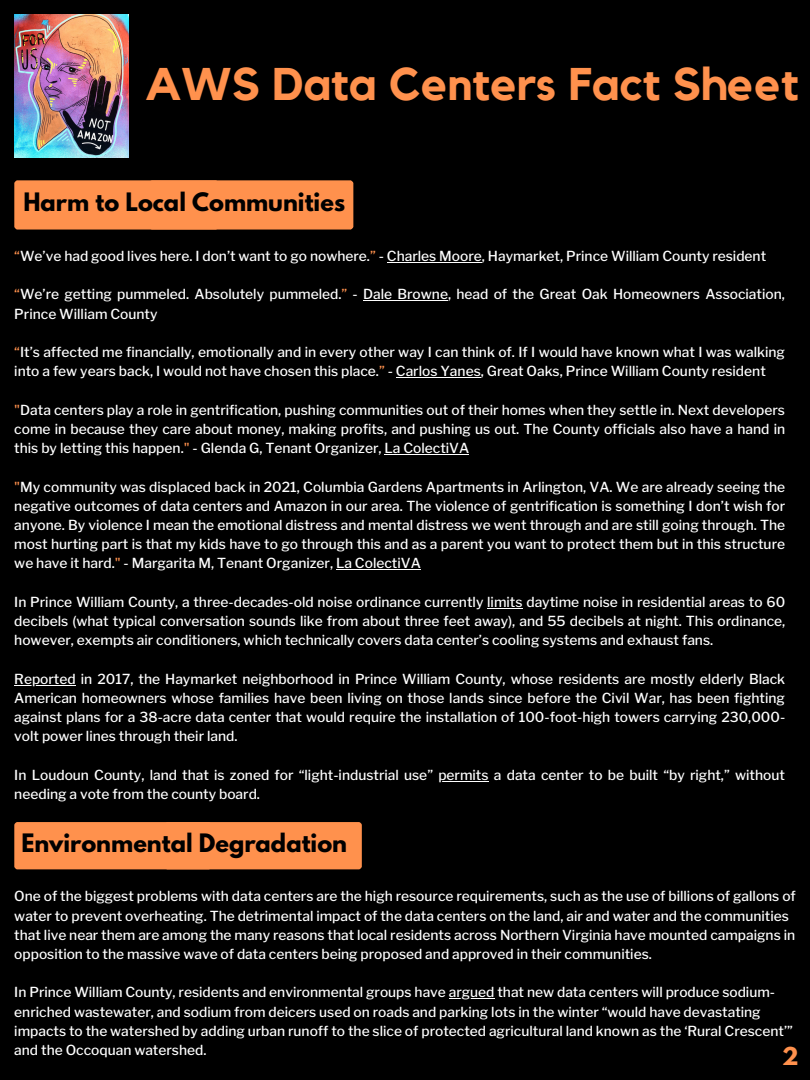
<style>
.page{position:relative;width:810px;height:1080px;background:#000}
.page>*{position:absolute;margin:0;border:0;box-sizing:border-box;transform-origin:0 0}
.t1{font:700 45.62px "Kollektif";color:#ff914d}
.t2{font:700 22.5px "League Spartan";color:#000}
.t3{font:700 21.88px "League Spartan";color:#ff914d}
.t4{font:500 13.75px/19.2px "Libre Franklin";color:#fff}
.s1{color:#ff914d}
</style>
<div class="page">
<img style="left:14px;top:14px;width:115px;height:144px">
<div style="left:14px;top:180px;width:339px;height:50px;background:#ff914d"></div>
<hr style="left:387px;top:262px;width:95px;height:1px;background:#fff">
<hr style="left:363px;top:300px;width:85px;height:1px;background:#fff">
<hr style="left:396px;top:377px;width:85px;height:1px;background:#fff">
<hr style="left:384px;top:454px;width:85px;height:1px;background:#fff">
<hr style="left:336px;top:569px;width:85px;height:1px;background:#fff">
<hr style="left:487px;top:608px;width:36px;height:1px;background:#fff">
<hr style="left:14px;top:685px;width:62px;height:1px;background:#fff">
<hr style="left:438px;top:781px;width:51px;height:1px;background:#fff">
<div style="left:14px;top:822px;width:348px;height:47px;background:#ff914d"></div>
<hr style="left:449px;top:998px;width:46px;height:1px;background:#fff">
<p class="t1" style="left:145px;top:63px;width:655px">AWS Data Centers Fact Sheet</p>
<p class="t2" style="left:23px;top:191px;width:323px">Harm to Local Communities</p>
<p class="t4" style="left:14px;top:246px;width:753px"><span class="s1">“</span>We’ve had good lives here. I don’t want to go nowhere.<span class="s1">”</span> - Charles Moore, Haymarket, Prince William County resident</p>
<p class="t4" style="left:14px;top:285px;width:772px"><span class="s1">“</span>We’re getting pummeled. Absolutely pummeled.<span class="s1">”</span> - Dale Browne, head of the Great Oak Homeowners Association,<br>Prince William County</p>
<p class="t4" style="left:14px;top:342px;width:772px"><span class="s1">“</span>It’s affected me financially, emotionally and in every other way I can think of. If I would have known what I was walking into a few years back, I would not have chosen this place.<span class="s1">”</span> - Carlos Yanes, Great Oaks, Prince William County resident</p>
<p class="t4" style="left:14px;top:400px;width:772px;text-align:justify"><span class="s1">"</span>Data centers play a role in gentrification, pushing communities out of their homes when they settle in. Next developers come in because they care about money, making profits, and pushing us out. The County officials also have a hand in this by letting this happen.<span class="s1">"</span> - Glenda G, Tenant Organizer, La ColectiVA</p>
<p class="t4" style="left:14px;top:477px;width:773px;text-align:justify"><span class="s1">"</span>My community was displaced back in 2021, Columbia Gardens Apartments in Arlington, VA. We are already seeing the negative outcomes of data centers and Amazon in our area. The violence of gentrification is something I don’t wish for anyone. By violence I mean the emotional distress and mental distress we went through and are still going through. The most hurting part is that my kids have to go through this and as a parent you want to protect them but in this structure we have it hard.<span class="s1">"</span> - Margarita M, Tenant Organizer, La ColectiVA</p>
<p class="t4" style="left:14px;top:592px;width:773px;text-align:justify">In Prince William County, a three-decades-old noise ordinance currently limits daytime noise in residential areas to 60 decibels (what typical conversation sounds like from about three feet away), and 55 decibels at night. This ordinance, however, exempts air conditioners, which technically covers data center’s cooling systems and exhaust fans.</p>
<p class="t4" style="left:14px;top:669px;width:772px;text-align:justify">Reported in 2017, the Haymarket neighborhood in Prince William County, whose residents are mostly elderly Black American homeowners whose families have been living on those lands since before the Civil War, has been fighting against plans for a 38-acre data center that would require the installation of 100-foot-high towers carrying 230,000- volt power lines through their land.</p>
<p class="t4" style="left:14px;top:765px;width:772px">In Loudoun County, land that is zoned for “light-industrial use” permits a data center to be built “by right,” without needing a vote from the county board.</p>
<p class="t2" style="left:21px;top:831px;width:327px">Environmental Degradation</p>
<p class="t4" style="left:14px;top:887px;width:783px">One of the biggest problems with data centers are the high resource requirements, such as the use of billions of gallons of water to prevent overheating. The detrimental impact of the data centers on the land, air and water and the communities that live near them are among the many reasons that local residents across Northern Virginia have mounted campaigns in opposition to the massive wave of data centers being proposed and approved in their communities.</p>
<p class="t4" style="left:14px;top:983px;width:780px">In Prince William County, residents and environmental groups have argued that new data centers will produce sodium&shy;enriched wastewater, and sodium from deicers used on roads and parking lots in the winter “would have devastating impacts to the watershed by adding urban runoff to the slice of protected agricultural land known as the ‘Rural Crescent’” and the Occoquan watershed.</p>
<p class="t3" style="left:782px;top:1046px;width:18px">2</p>
</div>
